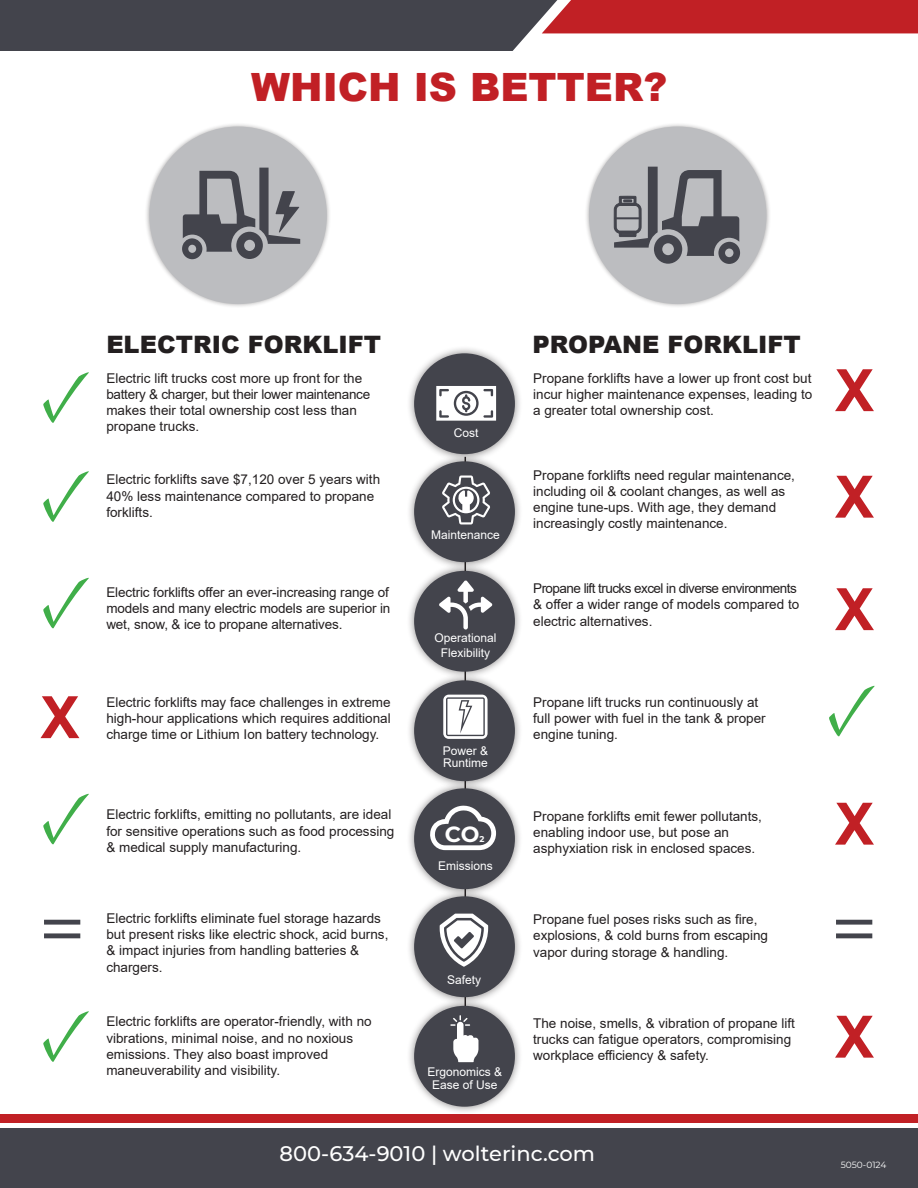
<style>
.page{position:relative;width:918px;height:1188px;background:#fff}
.page>*{position:absolute;margin:0;border:0;box-sizing:border-box;transform-origin:0 0}
.t1{font:700 75px "Minion Pro";color:#40ae49}
.t2{font:700 75px "Minion Pro";color:#43444c}
.t3{font:700 58.5px "Arial";color:#c12025}
.t4{font:900 39px "Arial";color:#c12025}
.t5{font:900 24px "Arial";color:#231f20}
.t6{font:700 22.05px "Montserrat";color:#fff}
.t7{font:500 21px "Montserrat";color:#fff}
.t8{font:13.5px/16.2px "Arial";color:#231f20}
.t9{font:12px/13.5px "Arial";color:#fff;text-align:center}
.t10{font:9px "Montserrat";color:#fff}
.t11{font:700 8.4px "Montserrat";color:#fdfefe}
</style>
<div class="page">
<div style="left:406px;top:998px;width:117px;height:117px;background:#231f20;opacity:.54"></div>
<div style="left:414px;top:1006px;width:101px;height:101px;background:#43444c;border-radius:50%"></div>
<div style="left:406px;top:888px;width:117px;height:117px;background:#231f20;opacity:.54"></div>
<div style="left:414px;top:896px;width:101px;height:101px;background:#43444c;border-radius:50%"></div>
<div style="left:406px;top:780px;width:117px;height:117px;background:#231f20;opacity:.54"></div>
<div style="left:414px;top:788px;width:101px;height:101px;background:#43444c;border-radius:50%"></div>
<div style="left:406px;top:672px;width:117px;height:117px;background:#231f20;opacity:.54"></div>
<div style="left:414px;top:680px;width:101px;height:101px;background:#43444c;border-radius:50%"></div>
<div style="left:406px;top:563px;width:117px;height:117px;background:#231f20;opacity:.54"></div>
<div style="left:414px;top:571px;width:101px;height:101px;background:#43444c;border-radius:50%"></div>
<div style="left:406px;top:453px;width:117px;height:117px;background:#231f20;opacity:.54"></div>
<div style="left:414px;top:461px;width:101px;height:101px;background:#43444c;border-radius:50%"></div>
<svg style="left:0;top:0;width:918px;height:51px"></svg>
<div style="left:0;top:1128px;width:918px;height:60px;background:#43444c"></div>
<div style="left:0;top:1115px;width:918px;height:8px;background:#c12025"></div>
<div style="left:584px;top:122px;width:187px;height:187px;background:#231f20;opacity:.36"></div>
<div style="left:589px;top:127px;width:177px;height:177px;background:#bcbdc0;border-radius:50%"></div>
<div style="left:145px;top:122px;width:186px;height:187px;background:#231f20;opacity:.36"></div>
<div style="left:149px;top:127px;width:178px;height:177px;background:#bcbdc0;border-radius:50%"></div>
<svg style="left:613px;top:167px;width:127px;height:97px"></svg>
<svg style="left:182px;top:168px;width:118px;height:91px"></svg>
<div style="left:406px;top:345px;width:117px;height:117px;background:#231f20;opacity:.54"></div>
<div style="left:414px;top:353px;width:101px;height:101px;background:#43444c;border-radius:50%"></div>
<svg style="left:436px;top:386px;width:60px;height:35px;background:#dadadb"></svg>
<svg style="left:450px;top:1015px;width:28px;height:47px"></svg>
<svg style="left:430px;top:806px;width:66px;height:44px"></svg>
<svg style="left:443px;top:695px;width:45px;height:44px;background:#dcdcdd"></svg>
<svg style="left:439px;top:580px;width:53px;height:50px"></svg>
<svg style="left:440px;top:914px;width:48px;height:53px"></svg>
<svg style="left:442px;top:476px;width:48px;height:48px"></svg>
<p class="t4" style="left:251px;top:59px;width:417px">WHICH IS BETTER?</p>
<p class="t1" style="left:40px;top:342px;width:53px">✓</p>
<p class="t1" style="left:40px;top:441px;width:53px">✓</p>
<p class="t5" style="left:106px;top:327px;width:276px">ELECTRIC FORKLIFT</p>
<p class="t8" style="left:106px;top:370px;width:265px">Electric lift trucks cost more up front for the battery &amp; charger, but their lower maintenance makes their total ownership cost less than propane trucks.</p>
<p class="t8" style="left:106px;top:471px;width:275px">Electric forklifts save $7,120 over 5 years with<br>40% less maintenance compared to propane forklifts.</p>
<p class="t1" style="left:40px;top:547px;width:53px">✓</p>
<p class="t8" style="left:106px;top:584px;width:286px;text-align:justify">Electric forklifts offer an ever-increasing range of models and many electric models are superior in wet, snow, &amp; ice to propane alternatives.</p>
<p class="t3" style="left:40px;top:676px;width:41px">X</p>
<p class="t8" style="left:106px;top:694px;width:286px;text-align:justify">Electric forklifts may face challenges in extreme high-hour applications which requires additional charge time or Lithium Ion battery technology.</p>
<p class="t1" style="left:40px;top:763px;width:53px">✓</p>
<p class="t8" style="left:106px;top:807px;width:290px">Electric forklifts, emitting no pollutants, are ideal for sensitive operations such as food processing &amp; medical supply manufacturing.</p>
<p class="t2" style="left:40px;top:871px;width:45px">=</p>
<p class="t1" style="left:40px;top:981px;width:53px">✓</p>
<p class="t8" style="left:106px;top:910px;width:284px">Electric forklifts eliminate fuel storage hazards but present risks like electric shock, acid burns, &amp; impact injuries from handling batteries &amp; chargers.</p>
<p class="t8" style="left:106px;top:1014px;width:267px">Electric forklifts are operator-friendly, with no vibrations, minimal noise, and no noxious emissions. They also boast improved maneuverability and visibility.</p>
<p class="t9" style="left:454px;top:425px;width:26px">Cost</p>
<p class="t9" style="left:431px;top:527px;width:70px">Maintenance</p>
<p class="t9" style="left:434px;top:631px;width:64px">Operational</p>
<p class="t9" style="left:441px;top:645px;width:51px">Flexibility</p>
<p class="t9" style="left:443px;top:744px;width:47px">Power &amp;</p>
<p class="t9" style="left:443px;top:756px;width:46px">Runtime</p>
<p class="t6" style="left:445px;top:818px;width:36px">CO</p>
<p class="t11" style="left:480px;top:833px;width:6px">2</p>
<p class="t9" style="left:438px;top:859px;width:56px">Emissions</p>
<p class="t9" style="left:447px;top:973px;width:36px">Safety</p>
<p class="t9" style="left:428px;top:1065px;width:76px">Ergonomics &amp;<br>Ease of Use</p>
<p class="t5" style="left:532px;top:327px;width:270px">PROPANE FORKLIFT</p>
<p class="t8" style="left:533px;top:370px;width:281px;text-align:justify">Propane forklifts have a lower up front cost but incur higher maintenance expenses, leading to a greater total ownership cost.</p>
<p class="t8" style="left:533px;top:467px;width:263px">Propane forklifts need regular maintenance, including oil &amp; coolant changes, as well as engine tune-ups. With age, they demand increasingly costly maintenance.</p>
<p class="t8" style="left:533px;top:580px;width:268px">Propane lift trucks excel in diverse environments &amp; offer a wider range of models compared to electric alternatives.</p>
<p class="t3" style="left:835px;top:349px;width:41px">X</p>
<p class="t3" style="left:835px;top:456px;width:41px">X</p>
<p class="t3" style="left:835px;top:568px;width:41px">X</p>
<p class="t8" style="left:533px;top:694px;width:234px">Propane lift trucks run continuously at full power with fuel in the tank &amp; proper engine tuning.</p>
<p class="t1" style="left:826px;top:655px;width:53px">✓</p>
<p class="t8" style="left:533px;top:808px;width:230px">Propane forklifts emit fewer pollutants, enabling indoor use, but pose an asphyxiation risk in enclosed spaces.</p>
<p class="t8" style="left:533px;top:911px;width:236px">Propane fuel poses risks such as fire, explosions, &amp; cold burns from escaping vapor during storage &amp; handling.</p>
<p class="t8" style="left:533px;top:1015px;width:263px">The noise, smells, &amp; vibration of propane lift trucks can fatigue operators, compromising workplace efficiency &amp; safety.</p>
<p class="t3" style="left:835px;top:783px;width:41px">X</p>
<p class="t2" style="left:832px;top:871px;width:45px">=</p>
<p class="t3" style="left:835px;top:996px;width:41px">X</p>
<p class="t7" style="left:280px;top:1139px;width:317px">800-634-9010 | wolterinc.com</p>
<p class="t10" style="left:841px;top:1159px;width:47px">5050-0124</p>
</div>
